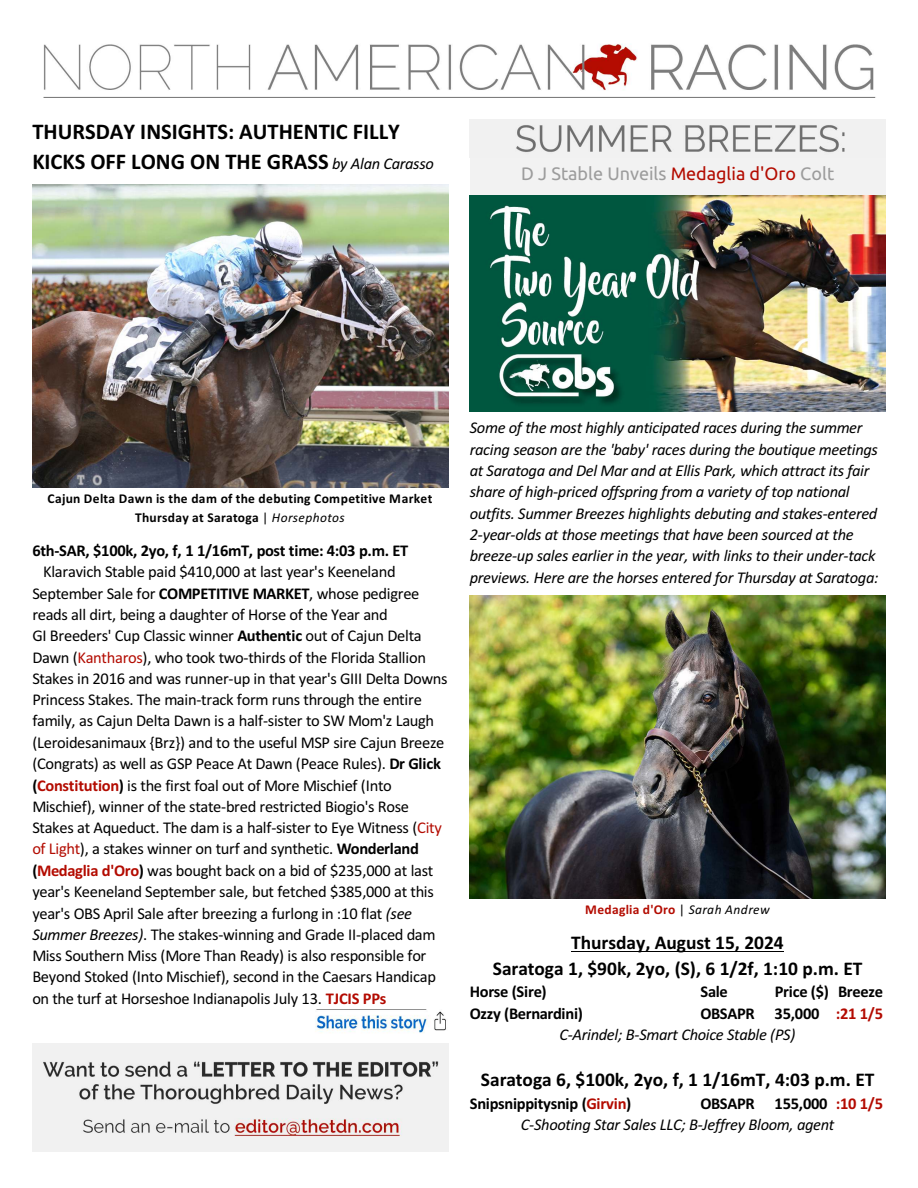
<style>
.page{position:relative;width:918px;height:1188px;background:#fff}
.page>*{position:absolute;margin:0;border:0;box-sizing:border-box;transform-origin:0 0}
.t1{font:700 22.5px/30.3px "Calibri";color:#000}
.t2{font:700 19.5px/26.1px "Calibri";color:#000;text-align:center}
.t3{font:18px "Ubuntu";color:#9c9c9c}
.t4{font:16.5px/21.3px "Calibri";letter-spacing:-.02em;color:#000}
.t5{font:italic 16.5px/21.3px "Calibri";letter-spacing:-.02em;color:#000}
.t6{font:700 16.5px "Calibri";letter-spacing:-.015em;color:#000}
.t7{font:700 13.5px/18.9px "Calibri";letter-spacing:.025em;color:#000;text-align:center}
.t8{font:700 13.5px "Calibri";letter-spacing:.025em;color:#b30b00}
.s1{font-weight:400;font-style:italic;font-size:16.5px}
.s2{color:#b30b00}
.s3{font-weight:400}
.s4{font-weight:400;font-style:italic}
.s5{font-weight:700}
.s6{font-weight:700;color:#b30b00}
.s7{font-style:italic}
.s8{font-weight:700;color:#b30a00}
.s9{font-weight:400;color:#000}
.s10{font-weight:400;font-style:italic;color:#000}
.s11{font-weight:700;font-style:normal}
.s12{font-weight:700;font-style:normal;color:#b30a00}
</style>
<div class="page">
<img style="left:43px;top:44px;width:833px;height:54px">
<img style="left:32px;top:185px;width:416px;height:302px">
<img style="left:32px;top:1043px;width:416px;height:108px">
<div style="left:470px;top:120px;width:415px;height:291px;background:#f2f2f2"></div>
<img style="left:470px;top:195px;width:416px;height:216px">
<img style="left:470px;top:119px;width:416px;height:38px">
<img style="left:470px;top:596px;width:416px;height:302px">
<img style="left:315px;top:1011px;width:131px;height:22px">
<hr style="left:571px;top:951px;width:213px;height:1px;background:#000">
<h1 class="t1" style="left:32px;top:118px;width:403px">THURSDAY INSIGHTS: AUTHENTIC FILLY<br>KICKS OFF LONG ON THE GRASS <span class="s1">by Alan Carasso</span></h1>
<p class="t3" style="left:521px;top:166px;width:314px">D J Stable Unveils <span class="s2">Medaglia d'Oro</span> Colt</p>
<p class="t7" style="left:48px;top:490px;width:386px">Cajun Delta Dawn is the dam of the debuting Competitive Market<br>Thursday at Saratoga <span class="s3">|</span> <span class="s4">Horsephotos</span></p>
<p class="t6" style="left:32px;top:543px;width:378px">6th-SAR, $100k, 2yo, f, 1 1/16mT, post time: 4:03 p.m. ET</p>
<p class="t4" style="left:32px;top:562px;width:417px;text-indent:11px">Klaravich Stable paid $410,000 at last year's Keeneland September Sale for <span class="s5">COMPETITIVE MARKET</span>, whose pedigree reads all dirt, being a daughter of Horse of the Year and<br>GI Breeders' Cup Classic winner <span class="s5">Authentic</span> out of Cajun Delta Dawn (<span class="s2">Kantharos</span>), who took two-thirds of the Florida Stallion Stakes in 2016 and was runner-up in that year's GIII Delta Downs Princess Stakes. The main-track form runs through the entire family, as Cajun Delta Dawn is a half-sister to SW Mom'z Laugh (Leroidesanimaux {Brz}) and to the useful MSP sire Cajun Breeze (Congrats) as well as GSP Peace At Dawn (Peace Rules). <span class="s5">Dr Glick (</span><span class="s6">Constitution</span><span class="s5">)</span> is the first foal out of More Mischief (Into Mischief), winner of the state-bred restricted Biogio's Rose Stakes at Aqueduct. The dam is a half-sister to Eye Witness (<span class="s2">City of Light</span>), a stakes winner on turf and synthetic. <span class="s5">Wonderland (</span><span class="s6">Medaglia d'Oro</span><span class="s5">)</span> was bought back on a bid of $235,000 at last year's Keeneland September sale, but fetched $385,000 at this year's OBS April Sale after breezing a furlong in :10 flat <span class="s7">(see Summer Breezes)</span>. The stakes-winning and Grade II-placed dam Miss Southern Miss (More Than Ready) is also responsible for Beyond Stoked (Into Mischief), second in the Caesars Handicap on the turf at Horseshoe Indianapolis July 13. <span class="s8">TJCIS PPs</span></p>
<p class="t5" style="left:470px;top:418px;width:410px">Some of the most highly anticipated races during the summer racing season are the 'baby' races during the boutique meetings at Saratoga and Del Mar and at Ellis Park, which attract its fair share of high-priced offspring from a variety of top national outfits. Summer Breezes highlights debuting and stakes-entered 2-year-olds at those meetings that have been sourced at the breeze-up sales earlier in the year, with links to their under-tack previews. Here are the horses entered for Thursday at Saratoga:</p>
<p class="t8" style="left:585px;top:903px;width:186px">Medaglia d'Oro <span class="s9">|</span> <span class="s10">Sarah Andrew</span></p>
<p class="t2" style="left:493px;top:931px;width:371px">Thursday, August 15, 2024<br>Saratoga 1, $90k, 2yo, (S), 6 1/2f, 1:10 p.m. ET</p>
<p class="t6" style="left:470px;top:985px;width:78px">Horse (Sire)</p>
<p class="t6" style="left:701px;top:985px;width:29px">Sale</p>
<p class="t6" style="left:775px;top:985px;width:110px">Price ($) Breeze</p>
<p class="t6" style="left:470px;top:1006px;width:115px">Ozzy (Bernardini)</p>
<p class="t5" style="left:559px;top:1004px;width:325px;text-indent:141px"><span class="s11">OBSAPR 35,000</span> <span class="s12">:21 1/5<br></span>C-Arindel; B-Smart Choice Stable (PS)</p>
<p class="t2" style="left:481px;top:1068px;width:395px">Saratoga 6, $100k, 2yo, f, 1 1/16mT, 4:03 p.m. ET</p>
<p class="t6" style="left:470px;top:1096px;width:163px">Snipsnippitysnip (<span class="s2">Girvin</span>)</p>
<p class="t5" style="left:521px;top:1094px;width:364px;text-indent:179px"><span class="s11">OBSAPR 155,000</span> <span class="s12">:10 1/5<br></span>C-Shooting Star Sales LLC; B-Jeffrey Bloom, agent</p>
</div>
